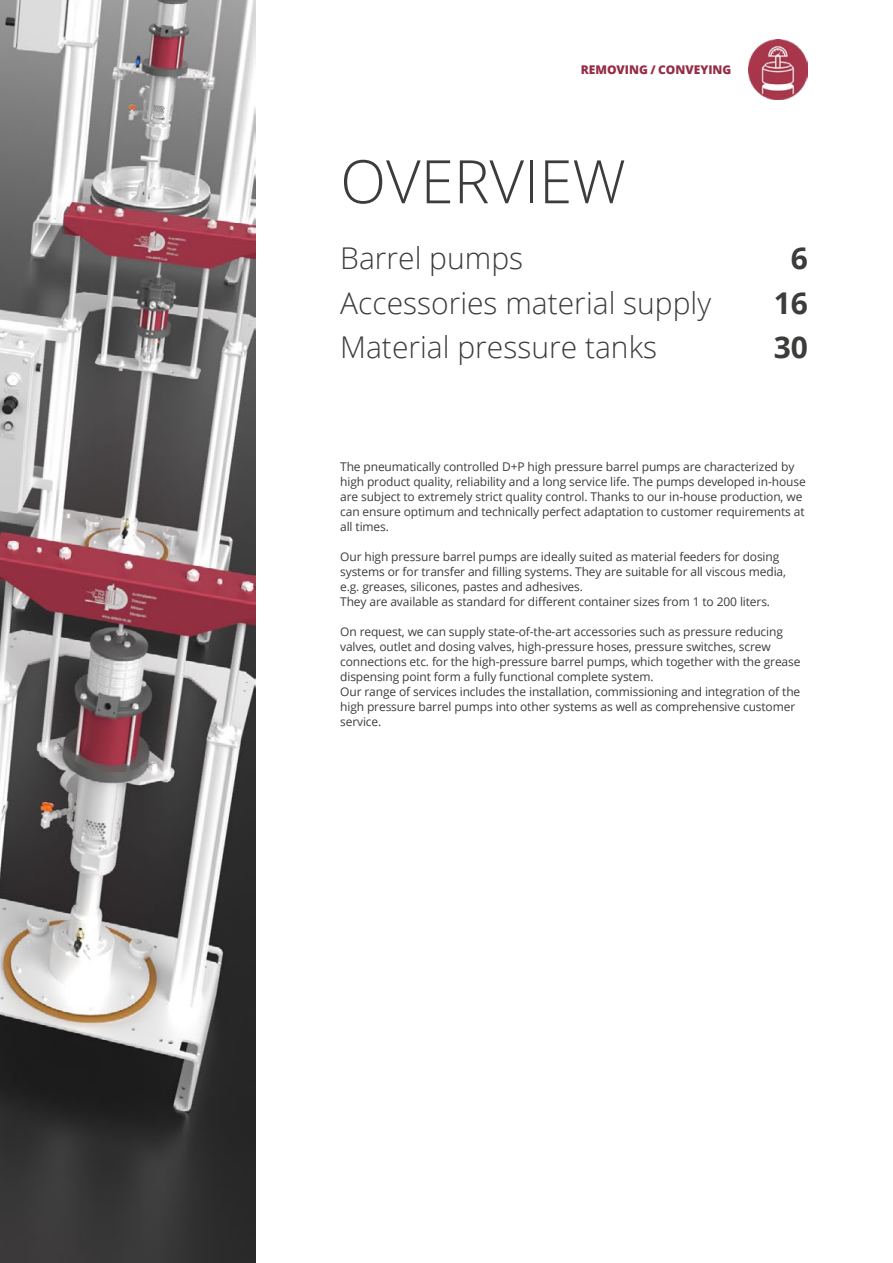
<style>
.page{position:relative;width:893px;height:1263px;background:#fff}
.page>*{position:absolute;margin:0;border:0;box-sizing:border-box;transform-origin:0 0}
.t1{font:300 60px "Open Sans";color:#3c3c3b}
.t2{font:300 30px "Open Sans";color:#3c3c3b}
.t3{font:700 30px "Open Sans";color:#3c3c3b}
.t4{font:12px/15px "Open Sans";letter-spacing:-.01em;color:#3c3c3b}
.t5{font:800 12px "Open Sans";color:#962c45}
</style>
<div class="page">
<img style="left:0;top:0;width:255px;height:1263px">
<img style="left:748px;top:40px;width:60px;height:59px">
<p class="t5" style="left:581px;top:61px;width:152px">REMOVING / CONVEYING</p>
<h1 class="t1" style="left:340px;top:140px;width:287px">OVERVIEW</h1>
<h2 class="t2" style="left:340px;top:238px;width:184px">Barrel pumps</h2>
<h2 class="t3" style="left:791px;top:237px;width:19px">6</h2>
<h2 class="t2" style="left:340px;top:282px;width:372px">Accessories material supply</h2>
<h2 class="t3" style="left:774px;top:281px;width:36px">16</h2>
<h2 class="t2" style="left:340px;top:327px;width:318px">Material pressure tanks</h2>
<h2 class="t3" style="left:774px;top:326px;width:36px">30</h2>
<p class="t4" style="left:340px;top:458px;width:467px">The pneumatically controlled D+P high pressure barrel pumps are characterized by high product quality, reliability and a long service life. The pumps developed in-house are subject to extremely strict quality control. Thanks to our in-house production, we can ensure optimum and technically perfect adaptation to customer requirements at all times.</p>
<p class="t4" style="left:340px;top:548px;width:447px">Our high pressure barrel pumps are ideally suited as material feeders for dosing systems or for transfer and filling systems. They are suitable for all viscous media, e.g. greases, silicones, pastes and adhesives.<br>They are available as standard for different container sizes from 1 to 200 liters.</p>
<p class="t4" style="left:340px;top:623px;width:462px">On request, we can supply state-of-the-art accessories such as pressure reducing valves, outlet and dosing valves, high-pressure hoses, pressure switches, screw connections etc. for the high-pressure barrel pumps, which together with the grease dispensing point form a fully functional complete system.<br>Our range of services includes the installation, commissioning and integration of the high pressure barrel pumps into other systems as well as comprehensive customer service.</p>
</div>
